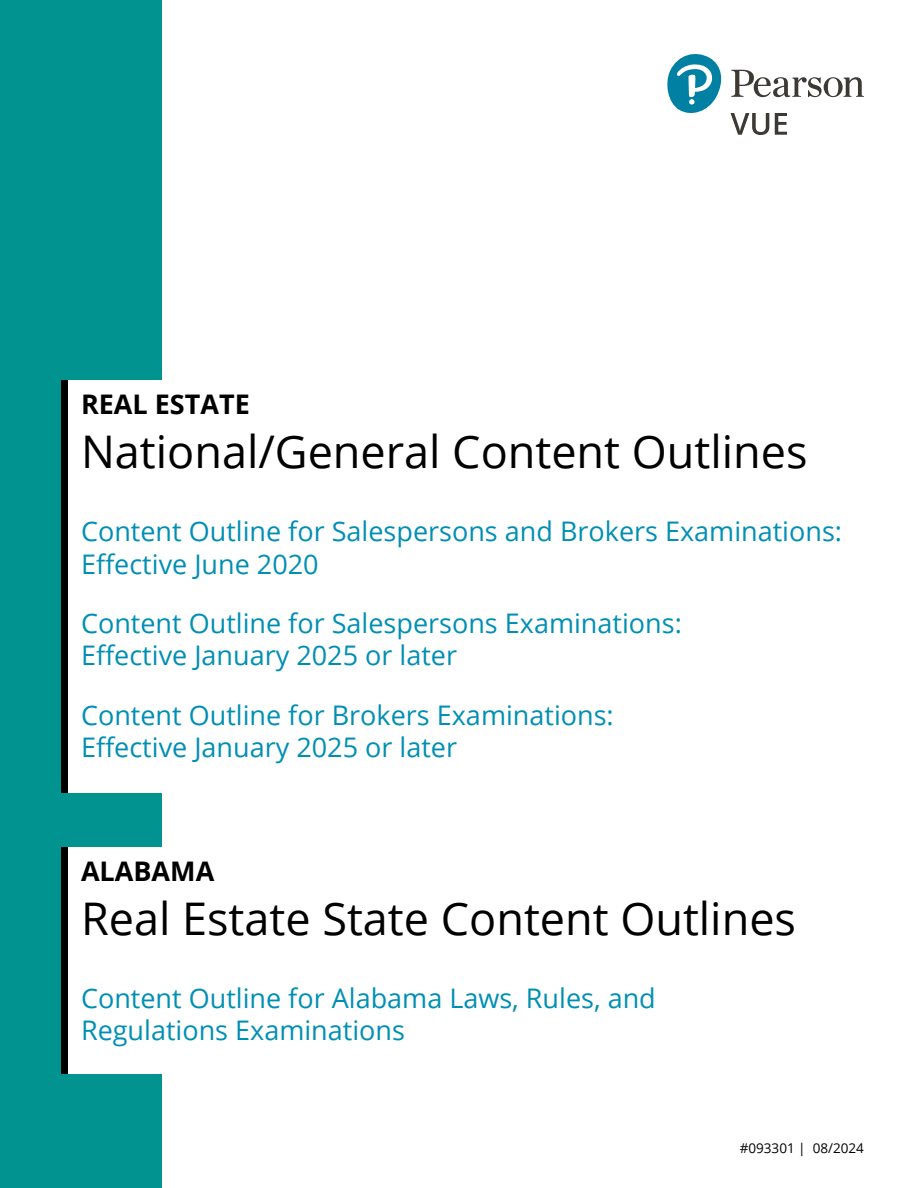
<style>
.page{position:relative;width:918px;height:1188px;background:#fff}
.page>*{position:absolute;margin:0;border:0;box-sizing:border-box;transform-origin:0 0}
.CO_Cover_Heading_2{font:45px "Open Sans";color:#000}
.CO_Cover_Links_List{font:27px/32.4px "Open Sans";color:#008fb4}
.CO_Cover_Heading_1{font:700 27px "Open Sans";color:#000}
.t1{font:13.5px "Open Sans";color:#000}
</style>
<div class="page">
<div style="left:0;top:0;width:162px;height:1188px;background:#009390"></div>
<svg style="left:667px;top:54px;width:55px;height:59px"></svg>
<svg style="left:731px;top:70px;width:133px;height:27px"></svg>
<svg style="left:731px;top:113px;width:38px;height:22px"></svg>
<svg style="left:775px;top:113px;width:12px;height:22px"></svg>
<div style="left:68px;top:847px;width:796px;height:227px;background:#fff"></div>
<div style="left:62px;top:847px;width:6px;height:227px;background:#000"></div>
<div style="left:68px;top:380px;width:796px;height:413px;background:#fff"></div>
<div style="left:62px;top:380px;width:6px;height:413px;background:#000"></div>
<p class="CO_Cover_Heading_1" style="left:81px;top:385px;width:170px">REAL ESTATE</p>
<p class="CO_Cover_Heading_2" style="left:81px;top:421px;width:728px">National/General Content Outlines</p>
<p class="CO_Cover_Links_List" style="left:81px;top:515px;width:763px">Content Outline for Salespersons and Brokers Examinations:</p>
<p class="CO_Cover_Links_List" style="left:81px;top:547px;width:239px">Effective June 2020</p>
<p class="CO_Cover_Links_List" style="left:81px;top:606px;width:602px">Content Outline for Salespersons Examinations:</p>
<p class="CO_Cover_Links_List" style="left:81px;top:639px;width:378px">Effective January 2025 or later</p>
<p class="CO_Cover_Links_List" style="left:81px;top:698px;width:534px">Content Outline for Brokers Examinations:</p>
<p class="CO_Cover_Links_List" style="left:81px;top:731px;width:378px">Effective January 2025 or later</p>
<p class="CO_Cover_Heading_1" style="left:81px;top:852px;width:135px">ALABAMA</p>
<p class="CO_Cover_Heading_2" style="left:81px;top:888px;width:717px">Real Estate State Content Outlines</p>
<p class="CO_Cover_Links_List" style="left:81px;top:981px;width:576px">Content Outline for Alabama Laws, Rules, and<br>Regulations Examinations</p>
<p class="t1" style="left:740px;top:1139px;width:126px">#093301 | 08/2024</p>
</div>
